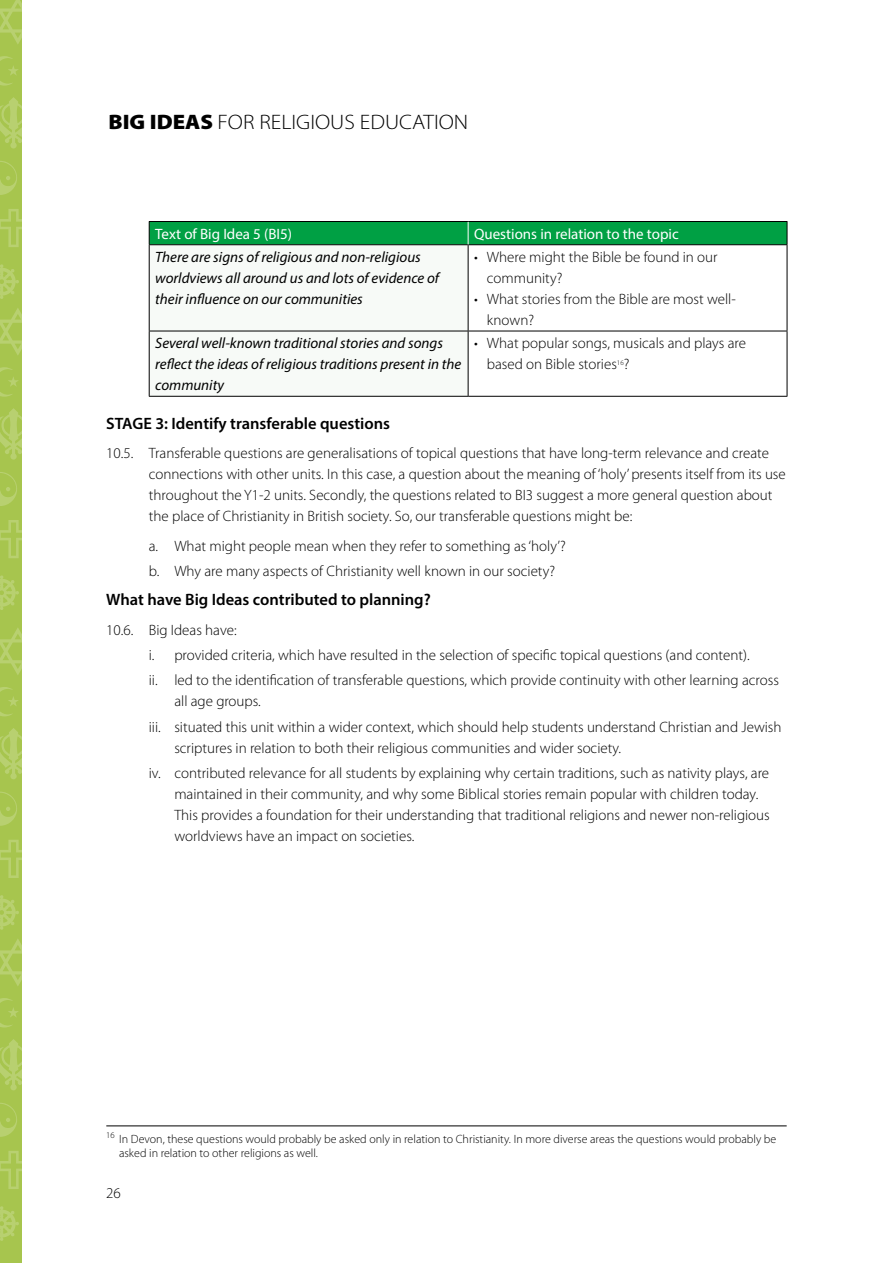
<style>
.page{position:relative;width:893px;height:1263px;background:#fff}
.page>*{position:absolute;margin:0;border:0;box-sizing:border-box;transform-origin:0 0}
.t1{font:300 21px "Myriad Pro";color:#000;scale:1.08 1}
.t2{font:600 16.5px "Myriad Pro";color:#000}
.t3{font:300 15px/21px "Myriad Pro";color:#000}
.t4{font:italic 15px/21px "Myriad Pro";color:#000}
.t5{font:15px "Myriad Pro";color:#fff}
.t6{font:300 12px/14.4px "Myriad Pro";color:#000}
.s1{font-weight:900}
</style>
<div class="page">
<svg style="left:150px;top:245px;width:318px;height:151px"></svg>
<hr style="left:149px;top:245px;width:1px;height:86px;background:#000">
<hr style="left:468px;top:245px;width:1px;height:86px;background:#000">
<hr style="left:787px;top:245px;width:1px;height:86px;background:#000">
<hr style="left:149px;top:331px;width:319px;height:1px;background:#000">
<hr style="left:149px;top:331px;width:1px;height:65px;background:#000">
<hr style="left:468px;top:331px;width:319px;height:1px;background:#000">
<hr style="left:468px;top:331px;width:1px;height:65px;background:#000">
<hr style="left:787px;top:331px;width:1px;height:65px;background:#000">
<hr style="left:149px;top:396px;width:319px;height:1px;background:#000">
<hr style="left:468px;top:396px;width:319px;height:1px;background:#000">
<svg style="left:149px;top:221px;width:639px;height:24px;background:#01943f"></svg>
<hr style="left:106px;top:1125px;width:681px;height:1px;background:#000">
<div style="left:0;top:0;width:21px;height:1263px;background:#a7c54e"></div>
<svg style="left:0;top:56px;width:19px;height:30px"></svg>
<svg style="left:0;top:687px;width:18px;height:29px"></svg>
<svg style="left:0;top:367px;width:19px;height:30px"></svg>
<svg style="left:0;top:998px;width:19px;height:29px"></svg>
<svg style="left:0;top:97px;width:21px;height:52px"></svg>
<svg style="left:0;top:728px;width:21px;height:51px"></svg>
<svg style="left:0;top:408px;width:21px;height:52px"></svg>
<svg style="left:0;top:1039px;width:21px;height:51px"></svg>
<svg style="left:0;top:0;width:21px;height:44px"></svg>
<svg style="left:0;top:628px;width:21px;height:47px"></svg>
<svg style="left:0;top:308px;width:21px;height:47px"></svg>
<svg style="left:0;top:939px;width:21px;height:47px"></svg>
<svg style="left:0;top:161px;width:17px;height:34px"></svg>
<svg style="left:0;top:791px;width:17px;height:35px"></svg>
<svg style="left:0;top:472px;width:17px;height:34px"></svg>
<svg style="left:0;top:1103px;width:17px;height:34px"></svg>
<svg style="left:0;top:209px;width:21px;height:38px"></svg>
<svg style="left:0;top:840px;width:21px;height:38px"></svg>
<svg style="left:0;top:520px;width:21px;height:38px"></svg>
<svg style="left:0;top:1151px;width:21px;height:38px"></svg>
<svg style="left:0;top:264px;width:19px;height:35px"></svg>
<svg style="left:0;top:895px;width:19px;height:35px"></svg>
<svg style="left:0;top:575px;width:19px;height:35px"></svg>
<svg style="left:0;top:1206px;width:19px;height:35px"></svg>
<h1 class="t1" style="left:108px;top:110px;width:335px"><span class="s1">BIG IDEAS</span> FOR RELIGIOUS EDUCATION</h1>
<p class="t5" style="left:155px;top:224px;width:138px">Text of Big Idea 5 (BI5)</p>
<p class="t5" style="left:474px;top:224px;width:206px">Questions in relation to the topic</p>
<p class="t4" style="left:155px;top:246px;width:285px">There are signs of religious and non-religious worldviews all around us and lots of evidence of their influence on our communities</p>
<p class="t3" style="left:487px;top:247px;width:232px;text-indent:-13px">• Where might the Bible be found in our community?</p>
<p class="t3" style="left:487px;top:289px;width:250px;text-indent:-13px">• What stories from the Bible are most well&shy;known?</p>
<p class="t4" style="left:155px;top:332px;width:308px">Several well-known traditional stories and songs reflect the ideas of religious traditions present in the community</p>
<p class="t3" style="left:487px;top:333px;width:261px;text-indent:-13px">• What popular songs, musicals and plays are based on Bible stories<sup>16</sup>?</p>
<p class="t2" style="left:106px;top:413px;width:285px">STAGE 3: Identify transferable questions</p>
<p class="t3" style="left:149px;top:443px;width:638px;text-indent:-43px">10.5. Transferable questions are generalisations of topical questions that have long-term relevance and create connections with other units. In this case, a question about the meaning of ‘holy’ presents itself from its use throughout the Y1-2 units. Secondly, the questions related to BI3 suggest a more general question about the place of Christianity in British society. So, our transferable questions might be:</p>
<p class="t3" style="left:149px;top:533px;width:418px;line-height:25.2px">a. What might people mean when they refer to something as ‘holy’? b. Why are many aspects of Christianity well known in our society?</p>
<p class="t2" style="left:106px;top:589px;width:326px">What have Big Ideas contributed to planning?</p>
<p class="t3" style="left:149px;top:618px;width:632px;line-height:25.2px;text-indent:-43px">10.6. Big Ideas have:<br>i. provided criteria, which have resulted in the selection of specific topical questions (and content).<br>ii. led to the identification of transferable questions, which provide continuity with other learning across</p>
<p class="t3" style="left:149px;top:689px;width:634px;line-height:25.2px;text-indent:26px">all age groups.<br>iii. situated this unit within a wider context, which should help students understand Christian and Jewish</p>
<p class="t3" style="left:149px;top:735px;width:622px;line-height:25.2px;text-indent:26px">scriptures in relation to both their religious communities and wider society.<br>iv. contributed relevance for all students by explaining why certain traditions, such as nativity plays, are</p>
<p class="t3" style="left:174px;top:784px;width:597px">maintained in their community, and why some Biblical stories remain popular with children today.<br>This provides a foundation for their understanding that traditional religions and newer non-religious worldviews have an impact on societies.</p>
<p class="t6" style="left:119px;top:1131px;width:659px;text-indent:-13px"><sup>16</sup> In Devon, these questions would probably be asked only in relation to Christianity. In more diverse areas the questions would probably be asked in relation to other religions as well.</p>
<p class="t3" style="left:106px;top:1183px;width:16px">26</p>
</div>
